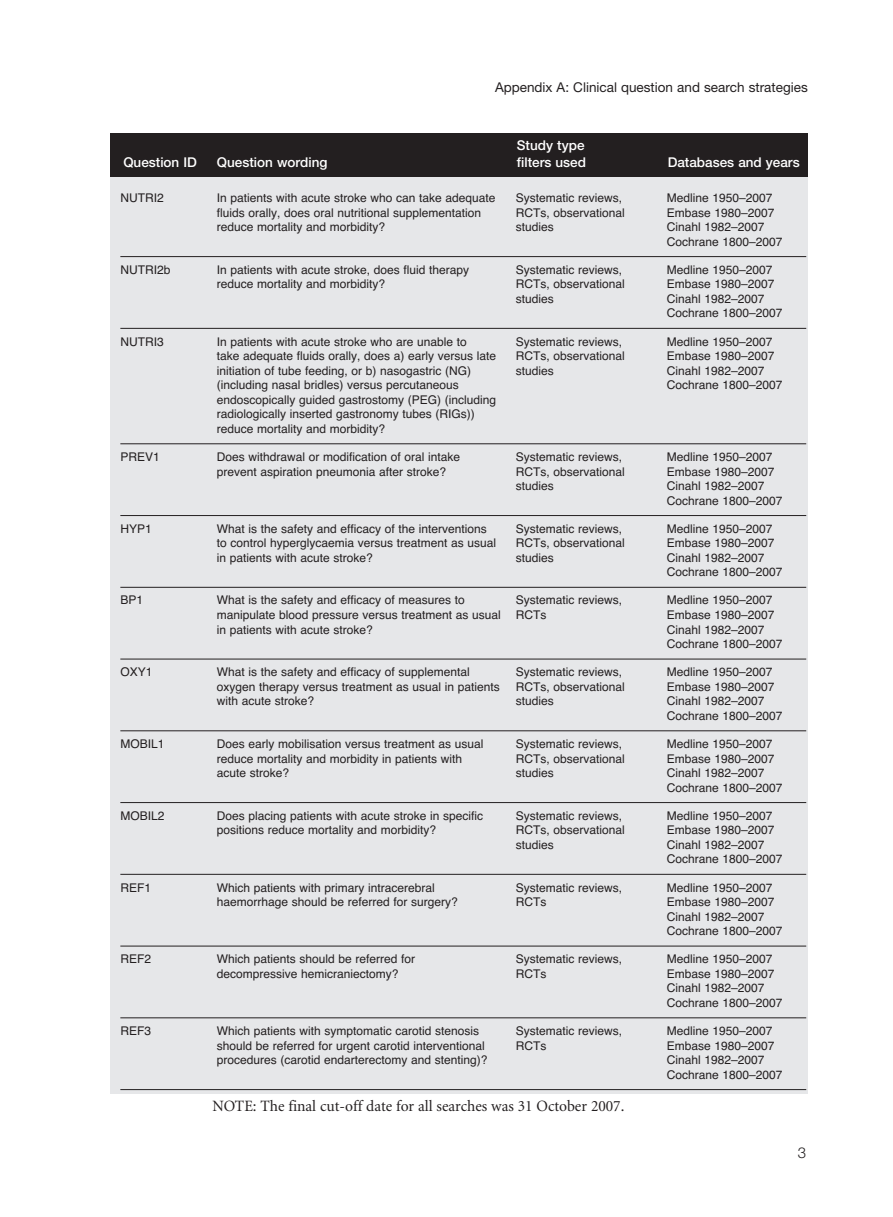
<style>
.page{position:relative;width:893px;height:1217px;background:#fff}
.page>*{position:absolute;margin:0;border:0;box-sizing:border-box;transform-origin:0 0}
.t1{font:15.75px "Minion";color:#231f20}
.t2{font:300 15px "Helvetica Neue";color:#231f20}
.t3{font:500 13.5px "Helvetica Neue";color:#fff}
.t4{font:13.5px "Helvetica Neue";color:#231f20}
.t5{font:12px/14.5px "Helvetica";color:#231f20}
</style>
<div class="page">
<div style="left:110px;top:177px;width:698px;height:916px;background:#e6e7e9"></div>
<hr style="left:120px;top:256px;width:686px;height:1px;background:#231f20">
<hr style="left:120px;top:328px;width:686px;height:1px;background:#231f20">
<hr style="left:120px;top:443px;width:686px;height:1px;background:#231f20">
<hr style="left:120px;top:515px;width:686px;height:1px;background:#231f20">
<hr style="left:120px;top:586px;width:686px;height:1px;background:#231f20">
<hr style="left:120px;top:658px;width:686px;height:1px;background:#231f20">
<hr style="left:120px;top:730px;width:686px;height:1px;background:#231f20">
<hr style="left:120px;top:802px;width:686px;height:1px;background:#231f20">
<hr style="left:120px;top:873px;width:686px;height:1px;background:#231f20">
<hr style="left:120px;top:945px;width:686px;height:1px;background:#231f20">
<hr style="left:120px;top:1017px;width:686px;height:1px;background:#231f20">
<hr style="left:120px;top:1088px;width:686px;height:1px;background:#231f20">
<div style="left:110px;top:133px;width:698px;height:44px;background:#231f20"></div>
<p class="t4" style="left:495px;top:82px;width:314px">Appendix A: Clinical question and search strategies</p>
<p class="t3" style="left:517px;top:140px;width:69px">Study type</p>
<p class="t3" style="left:123px;top:157px;width:75px">Question ID</p>
<p class="t3" style="left:217px;top:157px;width:112px">Question wording</p>
<p class="t3" style="left:517px;top:157px;width:71px">filters used</p>
<p class="t3" style="left:668px;top:157px;width:134px">Databases and years</p>
<p class="t5" style="left:120px;top:192px;width:45px">NUTRI2</p>
<p class="t5" style="left:217px;top:192px;width:280px">In patients with acute stroke who can take adequate</p>
<p class="t5" style="left:516px;top:192px;width:108px">Systematic reviews,</p>
<p class="t5" style="left:667px;top:192px;width:107px">Medline 1950–2007</p>
<p class="t5" style="left:217px;top:206px;width:266px">fluids orally, does oral nutritional supplementation</p>
<p class="t5" style="left:516px;top:206px;width:110px">RCTs, observational</p>
<p class="t5" style="left:667px;top:206px;width:109px">Embase 1980–2007</p>
<p class="t5" style="left:217px;top:221px;width:170px">reduce mortality and morbidity?</p>
<p class="t5" style="left:516px;top:221px;width:40px">studies</p>
<p class="t5" style="left:667px;top:221px;width:117px">Cinahl 1982–2007<br>Cochrane 1800–2007</p>
<p class="t5" style="left:120px;top:263px;width:51px">NUTRI2b</p>
<p class="t5" style="left:217px;top:263px;width:254px">In patients with acute stroke, does fluid therapy</p>
<p class="t5" style="left:516px;top:263px;width:108px">Systematic reviews,</p>
<p class="t5" style="left:667px;top:263px;width:107px">Medline 1950–2007</p>
<p class="t5" style="left:217px;top:278px;width:170px">reduce mortality and morbidity?</p>
<p class="t5" style="left:516px;top:278px;width:110px">RCTs, observational</p>
<p class="t5" style="left:667px;top:278px;width:109px">Embase 1980–2007</p>
<p class="t5" style="left:516px;top:292px;width:39px">studies</p>
<p class="t5" style="left:667px;top:292px;width:117px">Cinahl 1982–2007<br>Cochrane 1800–2007</p>
<p class="t5" style="left:120px;top:335px;width:45px">NUTRI3</p>
<p class="t5" style="left:217px;top:335px;width:252px">In patients with acute stroke who are unable to</p>
<p class="t5" style="left:516px;top:335px;width:108px">Systematic reviews,</p>
<p class="t5" style="left:667px;top:335px;width:107px">Medline 1950–2007</p>
<p class="t5" style="left:217px;top:349px;width:281px">take adequate fluids orally, does a) early versus late</p>
<p class="t5" style="left:516px;top:349px;width:110px">RCTs, observational</p>
<p class="t5" style="left:667px;top:349px;width:109px">Embase 1980–2007</p>
<p class="t5" style="left:217px;top:364px;width:256px">initiation of tube feeding, or b) nasogastric (NG)</p>
<p class="t5" style="left:516px;top:364px;width:40px">studies</p>
<p class="t5" style="left:667px;top:364px;width:99px">Cinahl 1982–2007</p>
<p class="t5" style="left:217px;top:379px;width:243px">(including nasal bridles) versus percutaneous</p>
<p class="t5" style="left:667px;top:379px;width:117px">Cochrane 1800–2007</p>
<p class="t5" style="left:217px;top:393px;width:281px">endoscopically guided gastrostomy (PEG) (including radiologically inserted gastronomy tubes (RIGs)) reduce mortality and morbidity?</p>
<p class="t5" style="left:120px;top:450px;width:41px">PREV1</p>
<p class="t5" style="left:217px;top:450px;width:245px">Does withdrawal or modification of oral intake</p>
<p class="t5" style="left:516px;top:450px;width:108px">Systematic reviews,</p>
<p class="t5" style="left:667px;top:450px;width:107px">Medline 1950–2007</p>
<p class="t5" style="left:217px;top:465px;width:231px">prevent aspiration pneumonia after stroke?</p>
<p class="t5" style="left:516px;top:465px;width:110px">RCTs, observational</p>
<p class="t5" style="left:667px;top:465px;width:109px">Embase 1980–2007</p>
<p class="t5" style="left:516px;top:479px;width:39px">studies</p>
<p class="t5" style="left:667px;top:479px;width:117px">Cinahl 1982–2007<br>Cochrane 1800–2007</p>
<p class="t5" style="left:120px;top:522px;width:33px">HYP1</p>
<p class="t5" style="left:217px;top:522px;width:272px">What is the safety and efficacy of the interventions</p>
<p class="t5" style="left:516px;top:522px;width:108px">Systematic reviews,</p>
<p class="t5" style="left:667px;top:522px;width:107px">Medline 1950–2007</p>
<p class="t5" style="left:217px;top:537px;width:281px">to control hyperglycaemia versus treatment as usual</p>
<p class="t5" style="left:516px;top:537px;width:110px">RCTs, observational</p>
<p class="t5" style="left:667px;top:537px;width:109px">Embase 1980–2007</p>
<p class="t5" style="left:217px;top:551px;width:158px">in patients with acute stroke?</p>
<p class="t5" style="left:516px;top:551px;width:40px">studies</p>
<p class="t5" style="left:667px;top:551px;width:117px">Cinahl 1982–2007<br>Cochrane 1800–2007</p>
<p class="t5" style="left:120px;top:594px;width:24px">BP1</p>
<p class="t5" style="left:217px;top:594px;width:250px">What is the safety and efficacy of measures to</p>
<p class="t5" style="left:516px;top:594px;width:108px">Systematic reviews,</p>
<p class="t5" style="left:667px;top:594px;width:107px">Medline 1950–2007</p>
<p class="t5" style="left:217px;top:608px;width:331px">manipulate blood pressure versus treatment as usual RCTs</p>
<p class="t5" style="left:667px;top:608px;width:109px">Embase 1980–2007</p>
<p class="t5" style="left:217px;top:623px;width:158px">in patients with acute stroke?</p>
<p class="t5" style="left:667px;top:623px;width:117px">Cinahl 1982–2007<br>Cochrane 1800–2007</p>
<p class="t5" style="left:120px;top:665px;width:34px">OXY1</p>
<p class="t5" style="left:217px;top:665px;width:255px">What is the safety and efficacy of supplemental</p>
<p class="t5" style="left:516px;top:665px;width:108px">Systematic reviews,</p>
<p class="t5" style="left:667px;top:665px;width:107px">Medline 1950–2007</p>
<p class="t5" style="left:217px;top:680px;width:285px">oxygen therapy versus treatment as usual in patients</p>
<p class="t5" style="left:516px;top:680px;width:110px">RCTs, observational</p>
<p class="t5" style="left:667px;top:680px;width:109px">Embase 1980–2007</p>
<p class="t5" style="left:217px;top:694px;width:99px">with acute stroke?</p>
<p class="t5" style="left:516px;top:694px;width:40px">studies</p>
<p class="t5" style="left:667px;top:694px;width:117px">Cinahl 1982–2007<br>Cochrane 1800–2007</p>
<p class="t5" style="left:120px;top:737px;width:46px">MOBIL1</p>
<p class="t5" style="left:217px;top:737px;width:268px">Does early mobilisation versus treatment as usual</p>
<p class="t5" style="left:516px;top:737px;width:108px">Systematic reviews,</p>
<p class="t5" style="left:667px;top:737px;width:107px">Medline 1950–2007</p>
<p class="t5" style="left:217px;top:752px;width:247px">reduce mortality and morbidity in patients with</p>
<p class="t5" style="left:516px;top:752px;width:110px">RCTs, observational</p>
<p class="t5" style="left:667px;top:752px;width:109px">Embase 1980–2007</p>
<p class="t5" style="left:217px;top:766px;width:74px">acute stroke?</p>
<p class="t5" style="left:516px;top:766px;width:40px">studies</p>
<p class="t5" style="left:667px;top:766px;width:117px">Cinahl 1982–2007<br>Cochrane 1800–2007</p>
<p class="t5" style="left:120px;top:809px;width:46px">MOBIL2</p>
<p class="t5" style="left:217px;top:809px;width:268px">Does placing patients with acute stroke in specific</p>
<p class="t5" style="left:516px;top:809px;width:108px">Systematic reviews,</p>
<p class="t5" style="left:667px;top:809px;width:107px">Medline 1950–2007</p>
<p class="t5" style="left:217px;top:823px;width:221px">positions reduce mortality and morbidity?</p>
<p class="t5" style="left:516px;top:823px;width:110px">RCTs, observational</p>
<p class="t5" style="left:667px;top:823px;width:109px">Embase 1980–2007</p>
<p class="t5" style="left:516px;top:838px;width:39px">studies</p>
<p class="t5" style="left:667px;top:838px;width:117px">Cinahl 1982–2007<br>Cochrane 1800–2007</p>
<p class="t5" style="left:120px;top:880px;width:32px">REF1</p>
<p class="t5" style="left:217px;top:880px;width:219px">Which patients with primary intracerebral</p>
<p class="t5" style="left:516px;top:880px;width:108px">Systematic reviews,</p>
<p class="t5" style="left:667px;top:880px;width:107px">Medline 1950–2007</p>
<p class="t5" style="left:217px;top:895px;width:243px">haemorrhage should be referred for surgery?</p>
<p class="t5" style="left:516px;top:895px;width:32px">RCTs</p>
<p class="t5" style="left:667px;top:895px;width:117px">Embase 1980–2007<br>Cinahl 1982–2007<br>Cochrane 1800–2007</p>
<p class="t5" style="left:120px;top:952px;width:32px">REF2</p>
<p class="t5" style="left:217px;top:952px;width:200px">Which patients should be referred for</p>
<p class="t5" style="left:516px;top:952px;width:108px">Systematic reviews,</p>
<p class="t5" style="left:667px;top:952px;width:107px">Medline 1950–2007</p>
<p class="t5" style="left:217px;top:967px;width:183px">decompressive hemicraniectomy?</p>
<p class="t5" style="left:516px;top:967px;width:32px">RCTs</p>
<p class="t5" style="left:667px;top:967px;width:117px">Embase 1980–2007<br>Cinahl 1982–2007<br>Cochrane 1800–2007</p>
<p class="t5" style="left:120px;top:1024px;width:32px">REF3</p>
<p class="t5" style="left:217px;top:1024px;width:264px">Which patients with symptomatic carotid stenosis</p>
<p class="t5" style="left:516px;top:1024px;width:108px">Systematic reviews,</p>
<p class="t5" style="left:667px;top:1024px;width:107px">Medline 1950–2007</p>
<p class="t5" style="left:217px;top:1038px;width:270px">should be referred for urgent carotid interventional</p>
<p class="t5" style="left:516px;top:1038px;width:32px">RCTs</p>
<p class="t5" style="left:667px;top:1038px;width:109px">Embase 1980–2007</p>
<p class="t5" style="left:217px;top:1053px;width:272px">procedures (carotid endarterectomy and stenting)?</p>
<p class="t5" style="left:667px;top:1053px;width:117px">Cinahl 1982–2007<br>Cochrane 1800–2007</p>
<h1 class="t1" style="left:212px;top:1099px;width:413px">NOTE: The final cut-off date for all searches was 31 October 2007.</h1>
<p class="t2" style="left:798px;top:1146px;width:10px">3</p>
</div>
